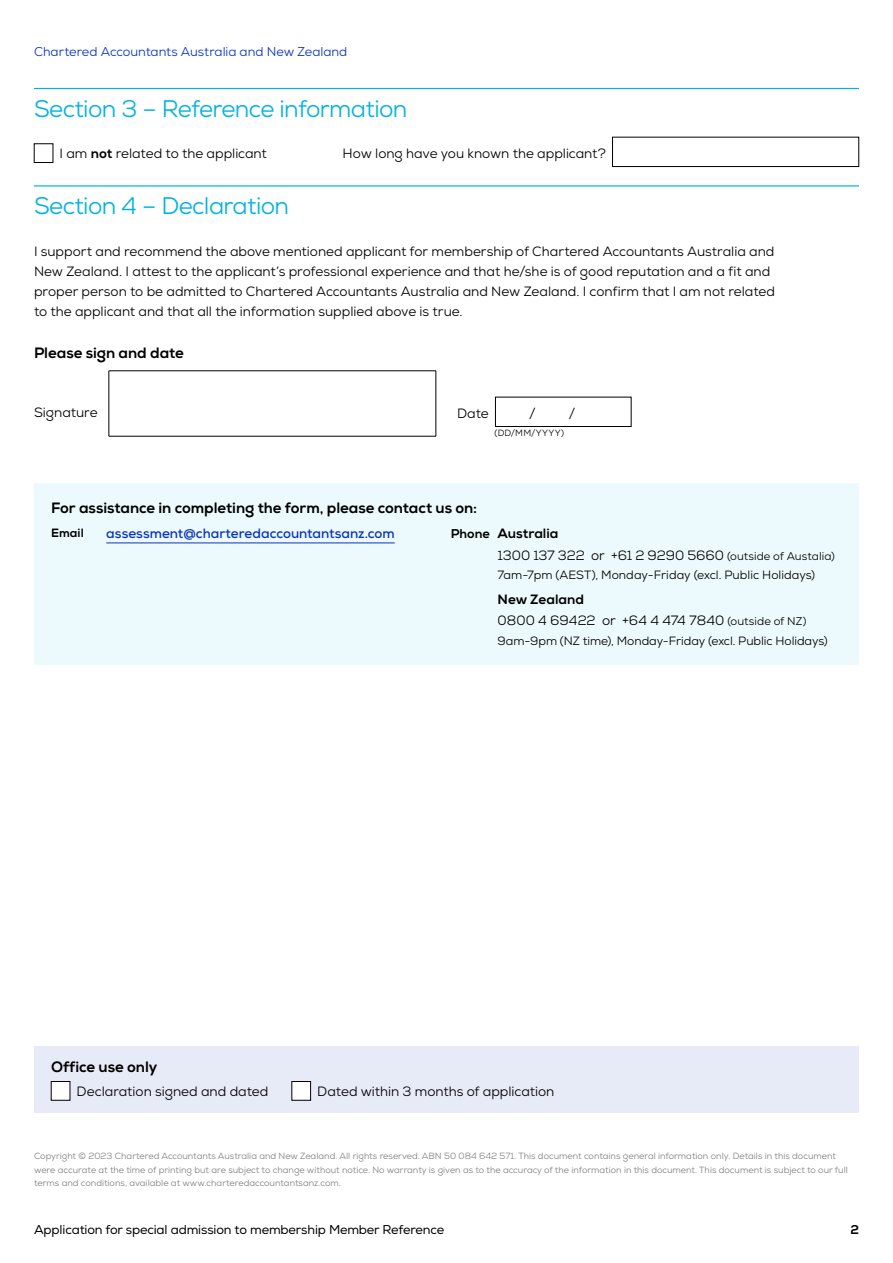
<style>
.page{position:relative;width:893px;height:1263px;background:#fff}
.page>*{position:absolute;margin:0;border:0;box-sizing:border-box;transform-origin:0 0}
.t1{font:24px "Nexa";letter-spacing:-.025em;color:#00b2e3}
.t2{font:800 15px "Nexa";letter-spacing:-.005em;color:#000}
.t3{font:13.5px/20.2px "Nexa";color:#000}
.t4{font:700 13.5px "Nexa";color:#0934bb}
.t5{font:12.75px "Nexa";letter-spacing:-.01em;color:#000}
.t6{font:12.75px "Nexa";color:#0934bb}
.t7{font:800 12.75px "Nexa";color:#000}
.t8{font:12px "Nexa";color:#000}
.t9{font:800 12px "Nexa";letter-spacing:.005em;color:#000}
.t10{font:9px/13.5px "Nexa";color:#808080}
.t11{font:9px "Nexa";letter-spacing:.04em;color:#000}
.s1{font-weight:800}
.s2{font-weight:800;font-size:12.75px}
.s3{font-size:11.25px}
</style>
<div class="page">
<hr style="left:34px;top:88px;width:825px;height:1px;background:#00b2e3">
<hr style="left:34px;top:185px;width:825px;height:2px;background:#00b2e3">
<div style="left:612px;top:137px;width:247px;height:30px;border:1px solid #000"></div>
<hr style="left:109px;top:371px;width:327px;height:1px;background:#000">
<hr style="left:109px;top:371px;width:1px;height:65px;background:#000">
<hr style="left:436px;top:371px;width:1px;height:65px;background:#000">
<hr style="left:109px;top:436px;width:327px;height:1px;background:#000">
<div style="left:495px;top:397px;width:136px;height:30px;border:1px solid #000"></div>
<div style="left:34px;top:483px;width:825px;height:182px;background:#edfafd"></div>
<hr style="left:106px;top:542px;width:289px;height:1px;background:#0934bb">
<div style="left:34px;top:1046px;width:825px;height:67px;background:#e7ebf8"></div>
<div style="left:51px;top:1081px;width:19px;height:19px;background:#fff"></div>
<div style="left:292px;top:1081px;width:19px;height:19px;background:#fff"></div>
<div style="left:292px;top:1081px;width:19px;height:19px;border:1px solid #000"></div>
<p class="t6" style="left:34px;top:43px;width:315px">Chartered Accountants Australia and New Zealand</p>
<h1 class="t1" style="left:34px;top:93px;width:375px">Section 3 – Reference information</h1>
<p class="t3" style="left:60px;top:143px;width:209px">I am <span class="s1">not</span> related to the applicant</p>
<p class="t3" style="left:343px;top:143px;width:265px">How long have you known the applicant?</p>
<h1 class="t1" style="left:34px;top:191px;width:257px">Section 4 – Declaration</h1>
<p class="t3" style="left:34px;top:241px;width:742px">I support and recommend the above mentioned applicant for membership of Chartered Accountants Australia and New Zealand. I attest to the applicant’s professional experience and that he/she is of good reputation and a fit and proper person to be admitted to Chartered Accountants Australia and New Zealand. I confirm that I am not related to the applicant and that all the information supplied above is true.</p>
<p class="t2" style="left:34px;top:343px;width:151px">Please sign and date</p>
<p class="t3" style="left:34px;top:402px;width:65px">Signature</p>
<p class="t3" style="left:457px;top:403px;width:33px">Date</p>
<p class="t3" style="left:529px;top:403px;width:8px">/</p>
<p class="t3" style="left:569px;top:403px;width:8px">/</p>
<p class="t11" style="left:495px;top:427px;width:71px">(DD/MM/YYYY)</p>
<p class="t2" style="left:51px;top:498px;width:428px">For assistance in completing the form, please contact us on:</p>
<p class="t9" style="left:51px;top:526px;width:34px">Email</p>
<p class="t4" style="left:106px;top:525px;width:290px">assessment@charteredaccountantsanz.com</p>
<p class="t3" style="left:497px;top:523px;width:339px;line-height:21.5px;text-indent:-47px"><span class="s2">Phone</span> <span class="s1">Australia<br></span>1300 137 322 or +61 2 9290 5660 <span class="s3">(outside of Austalia)</span></p>
<p class="t8" style="left:497px;top:567px;width:319px">7am-7pm (AEST), Monday-Friday (excl. Public Holidays)</p>
<p class="t3" style="left:497px;top:588px;width:310px;line-height:21.5px"><span class="s1">New Zealand<br></span>0800 4 69422 or +64 4 474 7840 <span class="s3">(outside of NZ)</span></p>
<p class="t8" style="left:497px;top:633px;width:332px">9am-9pm (NZ time), Monday-Friday (excl. Public Holidays)</p>
<p class="t2" style="left:51px;top:1057px;width:108px">Office use only</p>
<p class="t3" style="left:77px;top:1081px;width:193px">Declaration signed and dated</p>
<p class="t3" style="left:317px;top:1081px;width:239px">Dated within 3 months of application</p>
<p class="t10" style="left:34px;top:1149px;width:815px">Copyright © 2023 Chartered Accountants Australia and New Zealand. All rights reserved. ABN 50 084 642 571. This document contains general information only. Details in this document were accurate at the time of printing but are subject to change without notice. No warranty is given as to the accuracy of the information in this document. This document is subject to our full terms and conditions, available at www.charteredaccountantsanz.com.</p>
<p class="t5" style="left:34px;top:1221px;width:412px">Application for special admission to membership Member Reference</p>
<p class="t7" style="left:850px;top:1221px;width:10px">2</p>
</div>
